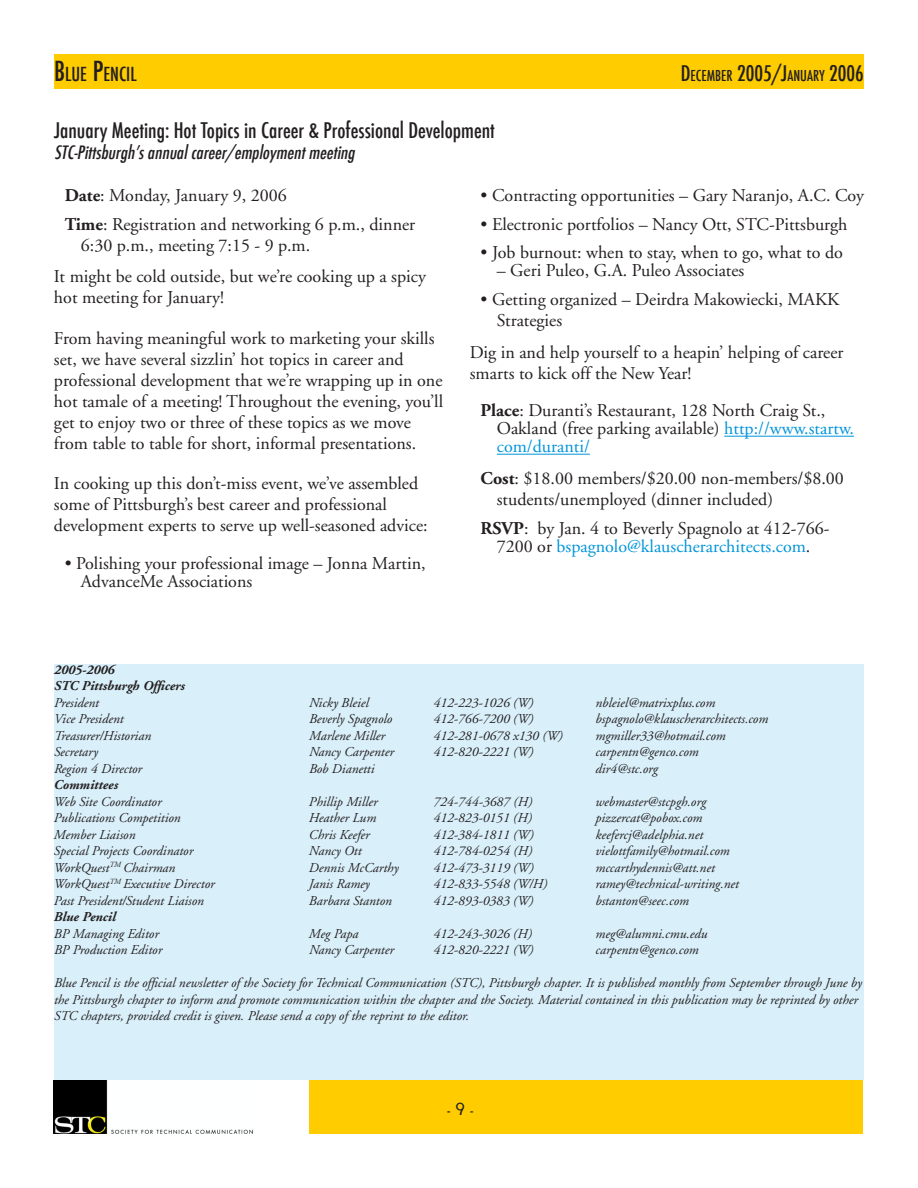
<style>
.page{position:relative;width:918px;height:1188px;background:#fff}
.page>*{position:absolute;margin:0;border:0;box-sizing:border-box;transform-origin:0 0}
.t1{font:500 condensed 21px "Futura";color:#231f20}
.t2{font:500 condensed 18.9px "Futura";color:#231f20}
.t3{font:18px/21px "Adobe Garamond";color:#231f20}
.t4{font:italic 500 condensed 18px "Futura";color:#231f20}
.t5{font:18px "Washington D";color:#231f20}
.t6{font:500 condensed 14.7px "Futura";color:#231f20}
.t7{font:italic 13.5px/16.5px "Adobe Garamond";color:#231f20}
.t8{font:italic 700 13.5px/16.5px "Adobe Garamond";color:#231f20}
.s1{font-size:27px}
.s2{font-size:21px}
.s3{font-weight:700}
.s4{color:#0095da}
</style>
<div class="page">
<div style="left:55px;top:54px;width:809px;height:35px;background:#fc0"></div>
<div style="left:310px;top:1080px;width:553px;height:53px;background:#fc0"></div>
<img style="left:54px;top:1080px;width:198px;height:54px">
<div style="left:54px;top:664px;width:810px;height:416px;background:#d9eff9"></div>
<hr style="left:724px;top:436px;width:130px;height:1px;background:#0095da">
<hr style="left:497px;top:454px;width:93px;height:1px;background:#0095da">
<h2 class="t2" style="left:54px;top:62px;width:84px"><span class="s1">B</span>LUE <span class="s1">P</span>ENCIL</h2>
<p class="t6" style="left:681px;top:66px;width:185px"><span class="s2">D</span>ECEMBER <span class="s2">2005/J</span>ANUARY <span class="s2">2006</span></p>
<h1 class="t1" style="left:54px;top:116px;width:442px">January Meeting: Hot Topics in Career &amp; Professional Development</h1>
<h3 class="t4" style="left:54px;top:141px;width:306px">STC-Pittsburghʼsannualcareer/employmentmeeting</h3>
<h3 class="t3" style="left:65px;top:181px;width:352px;line-height:28.8px"><span class="s3">Date</span>: Monday, January 9, 2006<br><span class="s3">Time</span>: Registration and networking 6 p.m., dinner</h3>
<h3 class="t3" style="left:54px;top:229px;width:373px;line-height:31.8px;text-indent:27px">6:30 p.m., meeting 7:15 - 9 p.m.<br>It might be cold outside, but we’re cooking up a spicy</h3>
<h3 class="t3" style="left:54px;top:288px;width:172px">hot meeting for January!</h3>
<p class="t3" style="left:54px;top:328px;width:391px">From having meaningful work to marketing your skills set, we have several sizzlin’ hot topics in career and professional development that we’re wrapping up in one hot tamale of a meeting! Throughout the evening, you’ll get to enjoy two or three of these topics as we move from table to table for short, informal presentations.</p>
<h3 class="t3" style="left:54px;top:473px;width:375px">In cooking up this don’t-miss event, we’ve assembled some of Pittsburgh’s best career and professional development experts to serve up well-seasoned advice:</h3>
<h3 class="t3" style="left:81px;top:554px;width:346px;line-height:18px;text-indent:-16px">• Polishing your professional image – Jonna Martin,<br>AdvanceMe Associations</h3>
<h3 class="t3" style="left:481px;top:185px;width:385px">• Contracting opportunities – Gary Naranjo, A.C. Coy</h3>
<h3 class="t3" style="left:481px;top:214px;width:368px">• Electronic portfolios – Nancy Ott, STC-Pittsburgh</h3>
<h3 class="t3" style="left:481px;top:243px;width:364px">• Job burnout: when to stay, when to go, what to do</h3>
<h3 class="t3" style="left:497px;top:261px;width:249px">– Geri Puleo, G.A. Puleo Associates</h3>
<h3 class="t3" style="left:497px;top:289px;width:344px;text-indent:-16px">• Getting organized – Deirdra Makowiecki, MAKK<br>Strategies</h3>
<h3 class="t3" style="left:470px;top:342px;width:375px">Dig in and help yourself to a heapin’ helping of career smarts to kick off the New Year!</h3>
<h3 class="t3" style="left:497px;top:402px;width:359px;line-height:18px;text-indent:-16px"><span class="s3">Place</span>: Duranti’s Restaurant, 128 North Craig St.,<br>Oakland (free parking available) <span class="s4">http://www.startw. com/duranti/</span></h3>
<h3 class="t3" style="left:497px;top:468px;width:349px;text-indent:-16px"><span class="s3">Cost</span>: $18.00 members/$20.00 non-members/$8.00 students/unemployed (dinner included)</h3>
<h3 class="t3" style="left:481px;top:520px;width:350px;line-height:18px;text-align:center"><span class="s3">RSVP</span>: by Jan. 4 to Beverly Spagnolo at 412-766-<br>7200 or <span class="s4">bspagnolo@klauscherarchitects.com</span>.</h3>
<p class="t8" style="left:54px;top:662px;width:132px">2005-2006<br>STC Pittsburgh Officers</p>
<p class="t7" style="left:54px;top:695px;width:47px">President</p>
<p class="t7" style="left:309px;top:695px;width:61px">Nicky Bleiel</p>
<p class="t7" style="left:433px;top:695px;width:102px">412-223-1026 (W)</p>
<p class="t7" style="left:595px;top:695px;width:121px">nbleiel@matrixplus.com</p>
<p class="t7" style="left:54px;top:711px;width:71px">Vice President</p>
<p class="t7" style="left:309px;top:711px;width:85px">Beverly Spagnolo</p>
<p class="t7" style="left:433px;top:711px;width:102px">412-766-7200 (W)</p>
<p class="t7" style="left:595px;top:711px;width:174px">bspagnolo@klauscherarchitects.com</p>
<p class="t7" style="left:54px;top:728px;width:99px">Treasurer/Historian</p>
<p class="t7" style="left:309px;top:728px;width:78px">Marlene Miller</p>
<p class="t7" style="left:433px;top:728px;width:131px">412-281-0678 x130 (W)</p>
<p class="t7" style="left:596px;top:728px;width:132px">mgmiller33@hotmail.com</p>
<p class="t7" style="left:54px;top:744px;width:46px">Secretary</p>
<p class="t7" style="left:309px;top:744px;width:87px">Nancy Carpenter</p>
<p class="t7" style="left:433px;top:744px;width:102px">412-820-2221 (W)</p>
<p class="t7" style="left:595px;top:744px;width:105px">carpentn@genco.com</p>
<p class="t7" style="left:54px;top:761px;width:90px">Region 4 Director</p>
<p class="t7" style="left:309px;top:761px;width:67px">Bob Dianetti</p>
<p class="t7" style="left:595px;top:761px;width:64px">dir4@stc.org</p>
<p class="t8" style="left:54px;top:777px;width:66px">Committees</p>
<p class="t7" style="left:54px;top:794px;width:109px">Web Site Coordinator</p>
<p class="t7" style="left:309px;top:794px;width:70px">Phillip Miller</p>
<p class="t7" style="left:433px;top:794px;width:100px">724-744-3687 (H)</p>
<p class="t7" style="left:595px;top:794px;width:112px">webmaster@stcpgh.org</p>
<p class="t7" style="left:54px;top:810px;width:128px">Publications Competition</p>
<p class="t7" style="left:309px;top:810px;width:69px">Heather Lum</p>
<p class="t7" style="left:433px;top:810px;width:100px">412-823-0151 (H)</p>
<p class="t7" style="left:595px;top:810px;width:108px">pizzercat@pobox.com</p>
<p class="t7" style="left:54px;top:827px;width:83px">Member Liaison</p>
<p class="t7" style="left:309px;top:827px;width:62px">Chris Keefer</p>
<p class="t7" style="left:433px;top:827px;width:102px">412-384-1811 (W)</p>
<p class="t7" style="left:595px;top:827px;width:109px">keefercj@adelphia.net</p>
<p class="t7" style="left:54px;top:843px;width:141px">Special Projects Coordinator</p>
<p class="t7" style="left:309px;top:843px;width:54px">Nancy Ott</p>
<p class="t7" style="left:433px;top:843px;width:100px">412-784-0254 (H)</p>
<p class="t7" style="left:595px;top:843px;width:136px">vielottfamily@hotmail.com</p>
<p class="t7" style="left:54px;top:860px;width:123px">WorkQuest<sup>TM</sup> Chairman</p>
<p class="t7" style="left:309px;top:860px;width:91px">Dennis McCarthy</p>
<p class="t7" style="left:433px;top:860px;width:102px">412-473-3119 (W)</p>
<p class="t7" style="left:595px;top:860px;width:121px">mccarthydennis@att.net</p>
<p class="t7" style="left:54px;top:876px;width:162px">WorkQuest<sup>TM</sup> Executive Director</p>
<p class="t7" style="left:309px;top:876px;width:62px">Janis Ramey</p>
<p class="t7" style="left:433px;top:876px;width:115px">412-833-5548 (W/H)</p>
<p class="t7" style="left:595px;top:876px;width:145px">ramey@technical-writing.net</p>
<p class="t7" style="left:54px;top:893px;width:152px">Past President/Student Liaison</p>
<p class="t7" style="left:309px;top:893px;width:84px">Barbara Stanton</p>
<p class="t7" style="left:433px;top:893px;width:102px">412-893-0383 (W)</p>
<p class="t7" style="left:595px;top:893px;width:95px">bstanton@seec.com</p>
<p class="t8" style="left:54px;top:909px;width:63px">Blue Pencil</p>
<p class="t7" style="left:54px;top:926px;width:106px">BP Managing Editor</p>
<p class="t7" style="left:309px;top:926px;width:51px">Meg Papa</p>
<p class="t7" style="left:433px;top:926px;width:100px">412-243-3026 (H)</p>
<p class="t7" style="left:596px;top:926px;width:114px">meg@alumni.cmu.edu</p>
<p class="t7" style="left:54px;top:942px;width:110px">BP Production Editor</p>
<p class="t7" style="left:309px;top:942px;width:87px">Nancy Carpenter</p>
<p class="t7" style="left:433px;top:942px;width:102px">412-820-2221 (W)</p>
<p class="t7" style="left:595px;top:942px;width:105px">carpentn@genco.com</p>
<p class="t7" style="left:54px;top:975px;width:810px">Blue Pencil is the official newsletter of the Society for Technical Communication (STC), Pittsburgh chapter. It is published monthly from September through June by the Pittsburgh chapter to inform and promote communication within the chapter and the Society. Material contained in this publication may be reprinted by other<br>STC chapters, provided credit is given. Please send a copy of the reprint to the editor.</p>
<h3 class="t5" style="left:448px;top:1099px;width:27px">- 9 -</h3>
</div>
